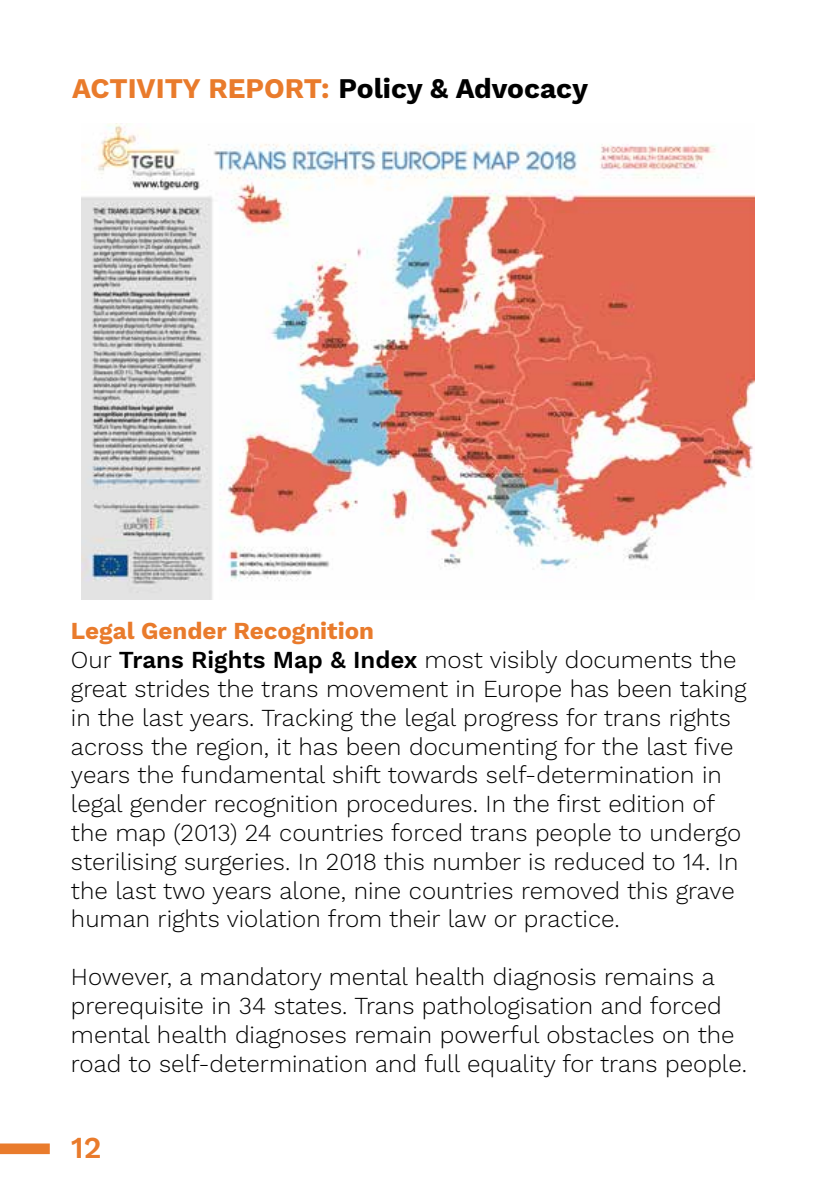
<style>
.page{position:relative;width:840px;height:1191px;background:#fff}
.page>*{position:absolute;margin:0;border:0;box-sizing:border-box;transform-origin:0 0}
.t1{font:600 30px "Work Sans";color:#e97b2c}
.t2{font:700 28px "Work Sans";color:#e97b2c}
.t3{font:300 24px/28.8px "Work Sans";color:#000}
.s1{color:#000}
.s2{font-weight:700;color:#e97b2c}
.s3{font-weight:600}
</style>
<div class="page">
<div style="left:0;top:1143px;width:50px;height:11px;background:#e97b2c;border:2px solid #e97b2c"></div>
<img style="left:82px;top:123px;width:672px;height:476px">
<p class="t2" style="left:72px;top:72px;width:517px">ACTIVITY REPORT: <span class="s1">Policy &amp; Advocacy</span></p>
<p class="t3" style="left:71px;top:618px;width:676px"><span class="s2">Legal Gender Recognition<br></span>Our <span class="s3">Trans Rights Map &amp; Index</span> most visibly documents the great strides the trans movement in Europe has been taking in the last years. Tracking the legal progress for trans rights across the region, it has been documenting for the last five years the fundamental shift towards self-determination in legal gender recognition procedures. In the first edition of the map (2013) 24 countries forced trans people to undergo sterilising surgeries. In 2018 this number is reduced to 14. In the last two years alone, nine countries removed this grave human rights violation from their law or practice.</p>
<p class="t3" style="left:71px;top:963px;width:677px">However, a mandatory mental health diagnosis remains a prerequisite in 34 states. Trans pathologisation and forced mental health diagnoses remain powerful obstacles on the road to self-determination and full equality for trans people.</p>
<p class="t1" style="left:71px;top:1130px;width:32px">12</p>
</div>
